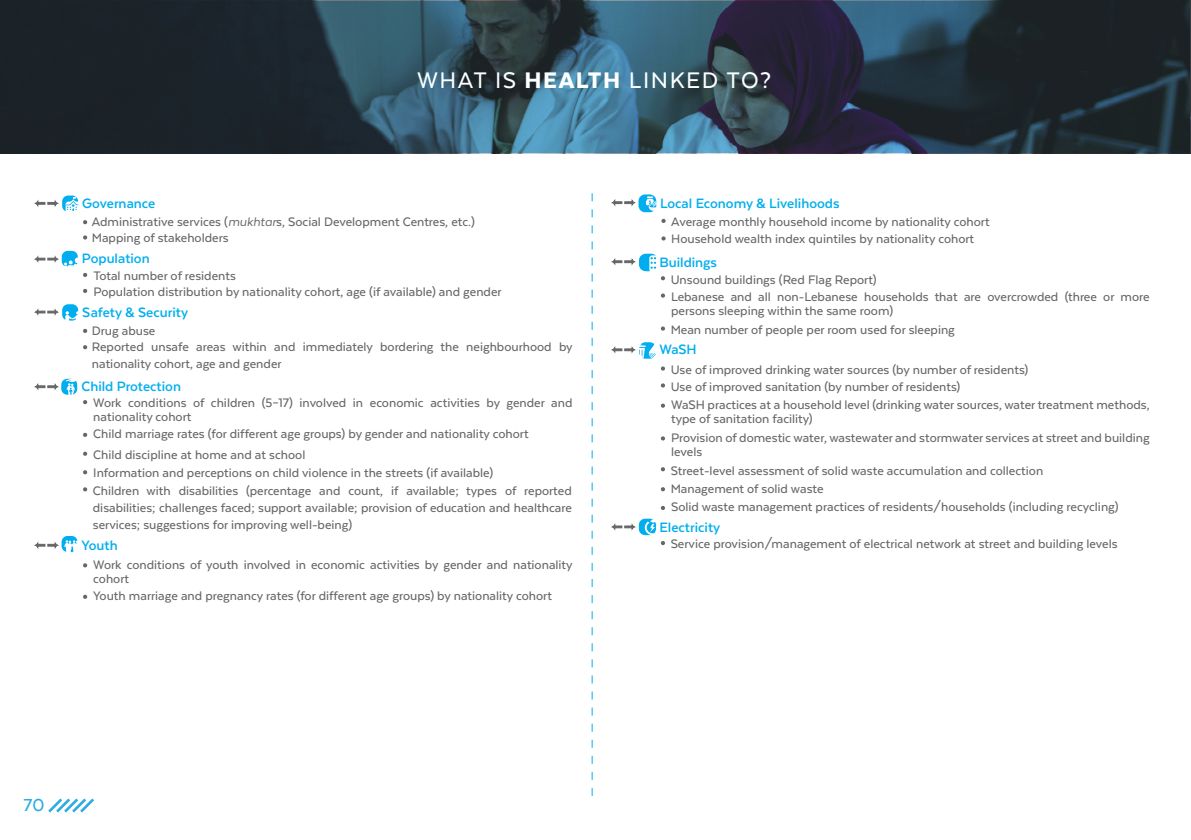
<style>
.page{position:relative;width:1191px;height:840px;background:#fff}
.page>*{position:absolute;margin:0;border:0;box-sizing:border-box;transform-origin:0 0}
.t1{font:500 26px "Texta";letter-spacing:.06em;color:#fff}
.t2{font:500 20px "Texta";color:#2cace2}
.t3{font:700 15.6px "Texta";color:#00aeef}
.t4{font:500 14.2px/14.2px "Texta";color:#666}
.s1{font-weight:900}
.s2{font-weight:400;font-style:italic}
</style>
<div class="page">
<svg style="left:48px;top:798px;width:46px;height:15px"></svg>
<svg style="left:83px;top:220px;width:4px;height:4px"></svg>
<svg style="left:83px;top:235px;width:4px;height:4px"></svg>
<svg style="left:83px;top:273px;width:4px;height:4px"></svg>
<svg style="left:83px;top:487px;width:4px;height:4px"></svg>
<svg style="left:83px;top:289px;width:4px;height:4px"></svg>
<svg style="left:83px;top:400px;width:4px;height:4px"></svg>
<svg style="left:83px;top:432px;width:4px;height:4px"></svg>
<svg style="left:83px;top:451px;width:4px;height:4px"></svg>
<svg style="left:83px;top:470px;width:4px;height:4px"></svg>
<svg style="left:592px;top:193px;width:1px;height:603px"></svg>
<svg style="left:83px;top:563px;width:4px;height:4px"></svg>
<svg style="left:83px;top:594px;width:4px;height:4px"></svg>
<svg style="left:661px;top:326px;width:4px;height:4px"></svg>
<svg style="left:661px;top:366px;width:4px;height:4px"></svg>
<svg style="left:661px;top:383px;width:4px;height:4px"></svg>
<svg style="left:661px;top:293px;width:4px;height:4px"></svg>
<svg style="left:661px;top:403px;width:4px;height:4px"></svg>
<svg style="left:661px;top:467px;width:4px;height:4px"></svg>
<svg style="left:661px;top:487px;width:4px;height:4px"></svg>
<svg style="left:661px;top:506px;width:4px;height:3px"></svg>
<svg style="left:661px;top:436px;width:4px;height:4px"></svg>
<svg style="left:661px;top:236px;width:4px;height:4px"></svg>
<svg style="left:35px;top:536px;width:43px;height:15px"></svg>
<svg style="left:35px;top:378px;width:42px;height:16px"></svg>
<svg style="left:35px;top:251px;width:43px;height:16px"></svg>
<svg style="left:35px;top:195px;width:43px;height:16px"></svg>
<svg style="left:83px;top:328px;width:4px;height:5px"></svg>
<svg style="left:83px;top:345px;width:4px;height:4px"></svg>
<svg style="left:611px;top:194px;width:45px;height:18px"></svg>
<svg style="left:611px;top:253px;width:54px;height:27px"></svg>
<svg style="left:611px;top:342px;width:45px;height:16px"></svg>
<svg style="left:35px;top:304px;width:43px;height:16px"></svg>
<svg style="left:611px;top:518px;width:54px;height:27px"></svg>
<svg style="left:661px;top:219px;width:4px;height:4px"></svg>
<svg style="left:0;top:0;width:1189px;height:153px;background:#283b48"></svg>
<h1 class="t1" style="left:417px;top:67px;width:355px">WHAT IS <span class="s1">HEALTH</span> LINKED TO?</h1>
<p class="t3" style="left:82px;top:195px;width:74px">Governance</p>
<p class="t4" style="left:92px;top:213px;width:384px;line-height:16px">Administrative services (<span class="s2">mukhtar</span>s, Social Development Centres, etc.)<br>Mapping of stakeholders</p>
<p class="t3" style="left:82px;top:250px;width:69px">Population</p>
<p class="t4" style="left:93px;top:267px;width:410px;line-height:16px">Total number of residents<br>Population distribution by nationality cohort, age (if available) and gender</p>
<p class="t3" style="left:82px;top:304px;width:107px">Safety &amp; Security</p>
<p class="t4" style="left:92px;top:322px;width:482px;line-height:16.6px">Drug abuse<br>Reported unsafe areas within and immediately bordering the neighbourhood by nationality cohort, age and gender</p>
<p class="t3" style="left:82px;top:378px;width:101px">Child Protection</p>
<p class="t4" style="left:93px;top:395px;width:480px">Work conditions of children (5–17) involved in economic activities by gender and nationality cohort</p>
<p class="t4" style="left:93px;top:423px;width:437px;line-height:20.2px">Child marriage rates (for different age groups) by gender and nationality cohort<br>Child discipline at home and at school</p>
<p class="t4" style="left:93px;top:465px;width:401px">Information and perceptions on child violence in the streets (if available)</p>
<p class="t4" style="left:93px;top:481px;width:480px;line-height:17px;text-align:justify">Children with disabilities (percentage and count, if available; types of reported disabilities; challenges faced; support available; provision of education and healthcare services; suggestions for improving well-being)</p>
<p class="t3" style="left:82px;top:536px;width:38px">Youth</p>
<p class="t4" style="left:93px;top:557px;width:481px">Work conditions of youth involved in economic activities by gender and nationality cohort</p>
<p class="t4" style="left:93px;top:588px;width:460px">Youth marriage and pregnancy rates (for different age groups) by nationality cohort</p>
<p class="t3" style="left:660px;top:195px;width:181px">Local Economy &amp; Livelihoods</p>
<p class="t4" style="left:671px;top:214px;width:320px">Average monthly household income by nationality cohort</p>
<p class="t4" style="left:671px;top:232px;width:304px">Household wealth index quintiles by nationality cohort</p>
<p class="t3" style="left:659px;top:254px;width:59px">Buildings</p>
<p class="t4" style="left:670px;top:272px;width:207px">Unsound buildings (Red Flag Report)</p>
<p class="t4" style="left:670px;top:322px;width:286px">Mean number of people per room used for sleeping</p>
<p class="t4" style="left:670px;top:361px;width:359px;line-height:17px">Use of improved drinking water sources (by number of residents)<br>Use of improved sanitation (by number of residents)</p>
<p class="t4" style="left:671px;top:289px;width:480px">Lebanese and all non-Lebanese households that are overcrowded (three or more persons sleeping within the same room)</p>
<p class="t3" style="left:659px;top:341px;width:39px">WaSH</p>
<p class="t4" style="left:671px;top:397px;width:480px">WaSH practices at a household level (drinking water sources, water treatment methods, type of sanitation facility)</p>
<p class="t4" style="left:671px;top:430px;width:480px">Provision of domestic water, wastewater and stormwater services at street and building levels</p>
<p class="t4" style="left:670px;top:460px;width:449px;line-height:18.4px">Street-level assessment of solid waste accumulation and collection<br>Management of solid waste<br>Solid waste management practices of residents/households (including recycling)</p>
<p class="t3" style="left:659px;top:518px;width:62px">Electricity</p>
<p class="t4" style="left:670px;top:536px;width:448px">Service provision/management of electrical network at street and building levels</p>
<h2 class="t2" style="left:24px;top:794px;width:22px">70</h2>
</div>
